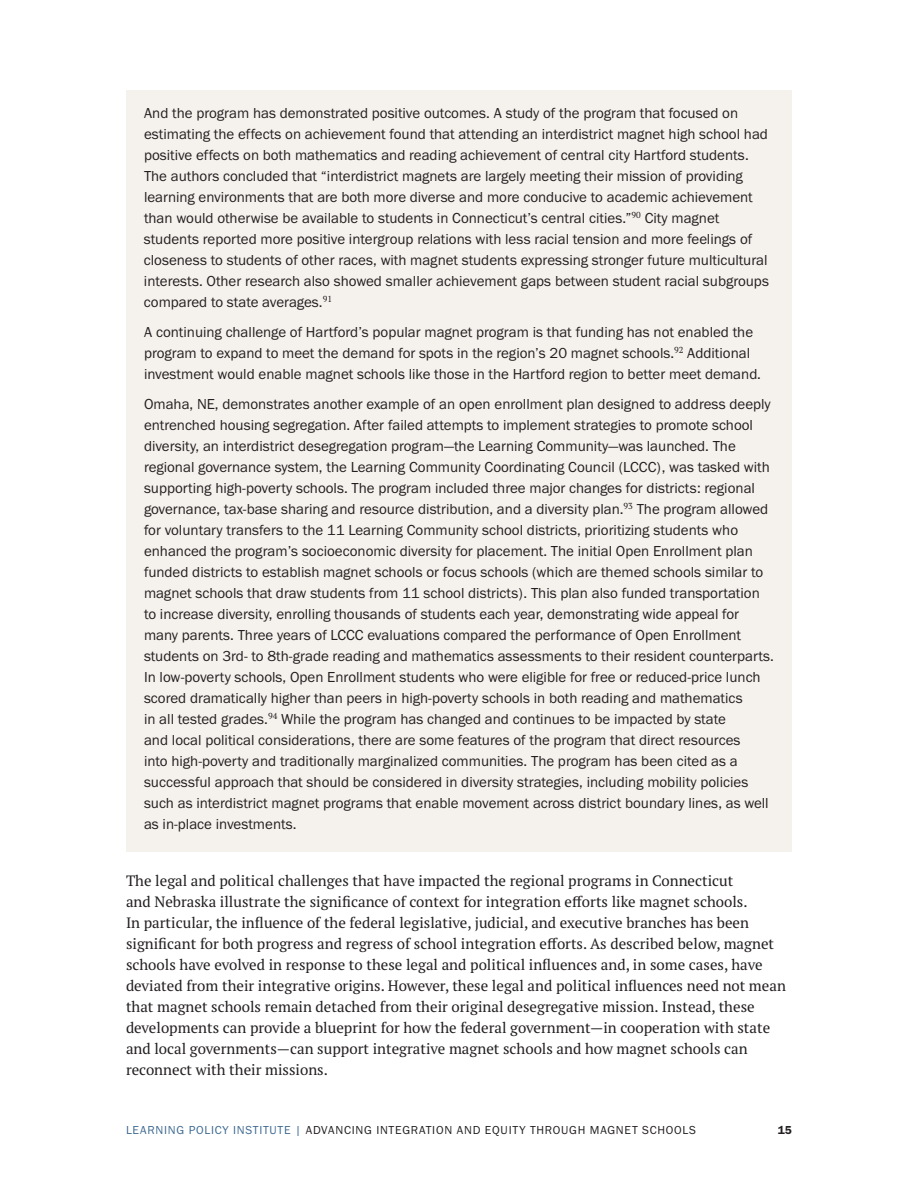
<style>
.page{position:relative;width:918px;height:1188px;background:#fff}
.page>*{position:absolute;margin:0;border:0;box-sizing:border-box;transform-origin:0 0}
.t1{font:15px/21px "Franklin Gothic URW Boo";color:#231f20}
.t2{font:15px/21px "PT Serif Pro";color:#231f20}
.t3{font:12px "Franklin Gothic URW Boo";letter-spacing:.06em;color:#231f20}
.t4{font:12px "Franklin Gothic URW Boo";letter-spacing:.06em;color:#3e6a91}
.t5{font:12px "Franklin Gothic URW Dem";color:#231f20}
.s1{color:#231f20}
</style>
<div class="page">
<div style="left:126px;top:90px;width:666px;height:236px;background:#f5f2ee"></div>
<div style="left:126px;top:309px;width:666px;height:89px;background:#f5f2ee"></div>
<div style="left:126px;top:381px;width:666px;height:471px;background:#f5f2ee"></div>
<p class="t1" style="left:144px;top:102px;width:626px">And the program has demonstrated positive outcomes. A study of the program that focused on estimating the effects on achievement found that attending an interdistrict magnet high school had positive effects on both mathematics and reading achievement of central city H artford students.<br>The authors concluded that “interdistrict magnets are largely meeting their mission of providing learning environments that are both more diverse and more conducive to academic achievement than would otherwise be available to students in Connecticut’s central cities.”<sup>90</sup> City magnet students reported more positive intergroup relations with less racial tension and more feelings of closeness to students of other races, with magnet students expressing stronger future multicultural interests. Other research also showed smaller achievement gaps between student racial subgroups compared to state averages.<sup>91</sup></p>
<p class="t1" style="left:144px;top:321px;width:619px">A continuing challenge of Hartford’s popular magnet program is that funding has not enabled the program to expand to meet the demand for spots in the region’s 20 magnet schools.<sup>92</sup> Additional investment would enable magnet schools like those in the Hartford region to better meet demand.</p>
<p class="t1" style="left:144px;top:393px;width:632px">Omaha, NE, demonstrates another example of an open enrollment plan designed to address deeply entrenched housing segregation. After failed attempts to implement strategies to promote school diversity, an interdistrict desegregation program—the Learning Community—was launched. The regional governance system, the Learning Community Coordinating Council (LCCC), was tasked with supporting high-poverty schools. The program included three major changes for districts: regional governance, tax-base sharing and resource distribution, and a diversity plan.<sup>93</sup> The program allowed for voluntary transfers to the 11 Learning Community school districts, prioritizing students who enhanced the program’s socioeconomic diversity for placement. The initial Open Enrollment plan funded districts to establish magnet schools or focus schools (which are themed schools similar to magnet schools that draw students from 11 school districts). This plan also funded transportation to increase diversity, enrolling thousands of students each year, demonstrating wide appeal for many parents. Three years of LCCC evaluations compared the performance of Open Enrollment students on 3rd- to 8th-grade reading and mathematics assessments to their resident counterparts.<br>In low-poverty schools, Open Enrollment students who were eligible for free or reduced-price lunch scored dramatically higher than peers in high-poverty schools in both reading and mathematics<br>in all tested grades.<sup>94</sup> While the program has changed and continues to be impacted by state<br>and local political considerations, there are some features of the program that direct resources<br>into high-poverty and traditionally marginalized communities. The program has been cited as a successful approach that should be considered in diversity strategies, including mobility policies such as interdistrict magnet programs that enable movement across district boundary lines, as well as in-place investments.</p>
<p class="t2" style="left:126px;top:870px;width:661px">The legal and political challenges that have impacted the regional programs in Connecticut<br>and Nebraska illustrate the significance of context for integration efforts like magnet schools.<br>In particular, the influence of the federal legislative, judicial, and executive branches has been significant for both progress and regress of school integration efforts. As described below, magnet schools have evolved in response to these legal and political influences and, in some cases, have deviated from their integrative origins. However, these legal and political influences need not mean that magnet schools remain detached from their original desegregative mission. Instead, these developments can provide a blueprint for how the federal government—in cooperation with state and local governments—can support integrative magnet schools and how magnet schools can reconnect with their missions.</p>
<p class="t4" style="left:126px;top:1123px;width:211px">LEARNING POLICY INSTITUTE | <span class="s1">Advancing</span></p>
<p class="t3" style="left:376px;top:1123px;width:12px">Integration</p>
<p class="t3" style="left:457px;top:1123px;width:51px">an d Equity</p>
<p class="t3" style="left:530px;top:1123px;width:24px">Throug</p>
<p class="t3" style="left:578px;top:1123px;width:32px">h Magnet</p>
<p class="t3" style="left:642px;top:1123px;width:32px">Schools</p>
<p class="t5" style="left:778px;top:1123px;width:16px">15</p>
</div>
